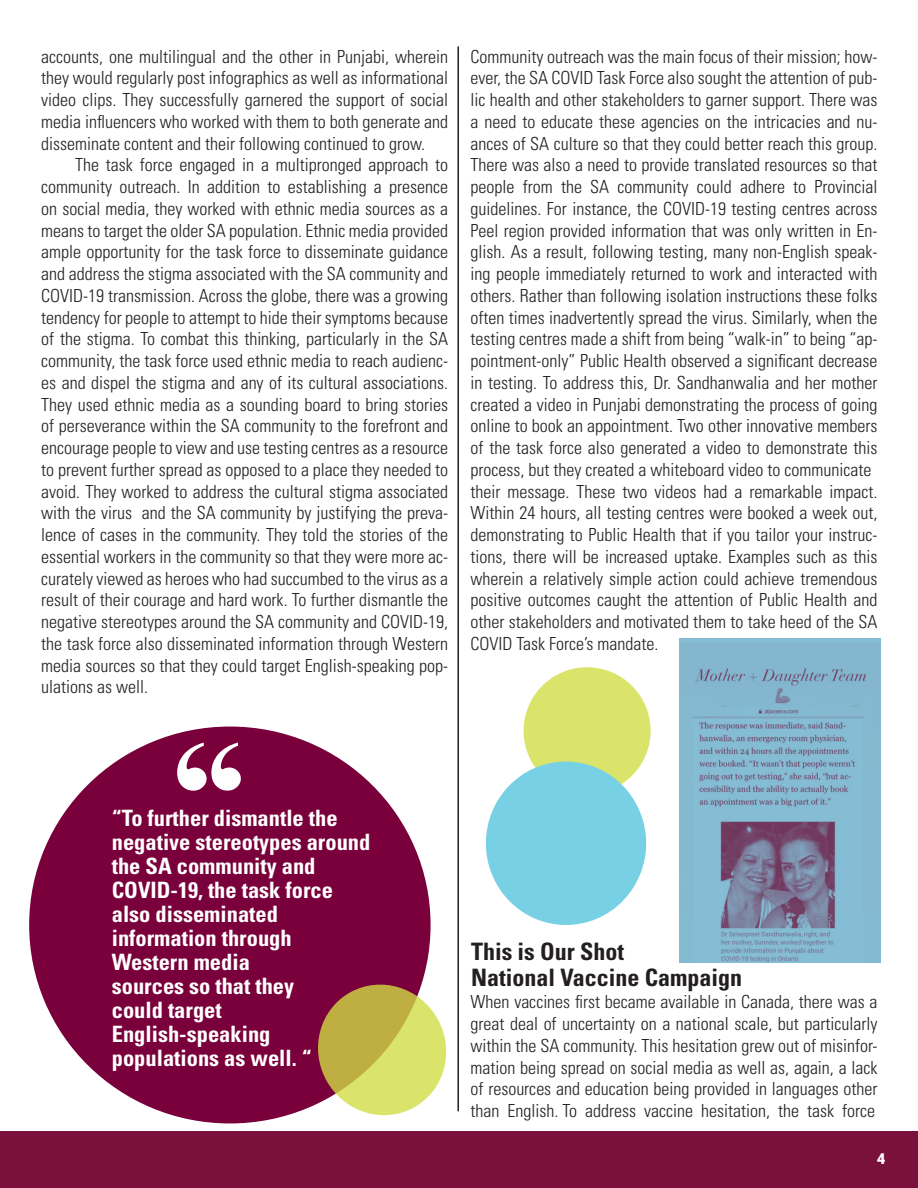
<style>
.page{position:relative;width:918px;height:1188px;background:#fff}
.page>*{position:absolute;margin:0;border:0;box-sizing:border-box;transform-origin:0 0}
.t1{font:700 condensed 24px "Univers LT Std";color:#231f20}
.t2{font:700 condensed 22.5px "Univers LT Std";color:#fff}
.t3{font:300 condensed 18px/21.8px "Univers LT Std";color:#231f20;text-align:justify}
.t4{font:900 15px "Roboto";color:#fff}
</style>
<div class="page">
<div style="left:523px;top:667px;width:128px;height:128px;background:#dbe46a;border-radius:50%"></div>
<svg style="left:485px;top:752px;width:162px;height:173px"></svg>
<div style="left:0;top:1132px;width:918px;height:56px;background:#7a113d"></div>
<hr style="left:457px;top:46px;width:2px;height:1065px;background:#231f20">
<div style="left:29px;top:727px;width:402px;height:396px;background:#7a003b;border-radius:50%"></div>
<svg style="left:177px;top:743px;width:64px;height:48px"></svg>
<svg style="left:309px;top:976px;width:138px;height:140px"></svg>
<img style="left:679px;top:639px;width:202px;height:324px">
<p class="t3" style="left:41px;top:46px;width:408px">accounts, one multilingual and the other in Punjabi, wherein they would regularly post infographics as well as informational video clips. They successfully garnered the support of social media influencers who worked with them to both generate and disseminate content and their following continued to grow.</p>
<p class="t3" style="left:41px;top:154px;width:408px;text-indent:34px">The task force engaged in a multipronged approach to community outreach. In addition to establishing a presence on social media, they worked with ethnic media sources as a means to target the older SA population. Ethnic media provided ample opportunity for the task force to disseminate guidance and address the stigma associated with the SA community and COVID-19 transmission. Across the globe, there was a growing tendency for people to attempt to hide their symptoms because of the stigma. To combat this thinking, particularly in the SA community, the task force used ethnic media to reach audienc&shy;es and dispel the stigma and any of its cultural associations.<br>They used ethnic media as a sounding board to bring stories of perseverance within the SA community to the forefront and encourage people to view and use testing centres as a resource to prevent further spread as opposed to a place they needed to avoid. They worked to address the cultural stigma associated with the virus and the SA community by justifying the preva&shy;lence of cases in the community. They told the stories of the essential workers in the community so that they were more ac&shy;curately viewed as heroes who had succumbed to the virus as a result of their courage and hard work. To further dismantle the negative stereotypes around the SA community and COVID-19, the task force also disseminated information through Western media sources so that they could target English-speaking pop&shy;ulations as well.</p>
<p class="t3" style="left:471px;top:46px;width:408px">Community outreach was the main focus of their mission; how&shy;ever, the SA COVID Task Force also sought the attention of pub&shy;lic health and other stakeholders to garner support. There was a need to educate these agencies on the intricacies and nu&shy;ances of SA culture so that they could better reach this group.<br>There was also a need to provide translated resources so that people from the SA community could adhere to Provincial guidelines. For instance, the COVID-19 testing centres across Peel region provided information that was only written in En&shy;glish. As a result, following testing, many non-English speak&shy;ing people immediately returned to work and interacted with others. Rather than following isolation instructions these folks often times inadvertently spread the virus. Similarly, when the testing centres made a shift from being “walk-in” to being “ap&shy;pointment-only” Public Health observed a significant decrease in testing. To address this, Dr. Sandhanwalia and her mother created a video in Punjabi demonstrating the process of going online to book an appointment. Two other innovative members of the task force also generated a video to demonstrate this process, but they created a whiteboard video to communicate</p>
<p class="t3" style="left:471px;top:481px;width:408px">their message. These two videos had a remarkable impact.<br>Within 24 hours, all testing centres were booked a week out, demonstrating to Public Health that if you tailor your instruc&shy;tions, there will be increased uptake. Examples such as this wherein a relatively simple action could achieve tremendous positive outcomes caught the attention of Public Health and other stakeholders and motivated them to take heed of the SA COVID Task Force’s mandate.</p>
<p class="t2" style="left:112px;top:804px;width:227px">“To further dismantle the</p>
<p class="t2" style="left:112px;top:828px;width:260px">negative stereotypes around</p>
<p class="t2" style="left:112px;top:852px;width:205px">the SA community and</p>
<p class="t2" style="left:112px;top:876px;width:223px">COVID-19, the task force</p>
<p class="t2" style="left:112px;top:900px;width:168px">also disseminated</p>
<p class="t2" style="left:112px;top:924px;width:181px">information through</p>
<p class="t2" style="left:112px;top:948px;width:140px">Western media</p>
<p class="t2" style="left:112px;top:972px;width:184px">sources so that they</p>
<p class="t2" style="left:112px;top:996px;width:112px">could target</p>
<p class="t2" style="left:112px;top:1020px;width:160px">English-speaking</p>
<p class="t2" style="left:112px;top:1044px;width:201px">populations as well. “</p>
<p class="t1" style="left:471px;top:937px;width:155px">This is Our Shot</p>
<p class="t1" style="left:471px;top:963px;width:273px">National Vaccine Campaign</p>
<p class="t3" style="left:471px;top:991px;width:408px">When vaccines first became available in Canada, there was a great deal of uncertainty on a national scale, but particularly within the SA community. This hesitation grew out of misinfor&shy;mation being spread on social media as well as, again, a lack of resources and education being provided in languages other than English. To address vaccine hesitation, the task force</p>
<p class="t4" style="left:877px;top:1148px;width:10px">4</p>
</div>
